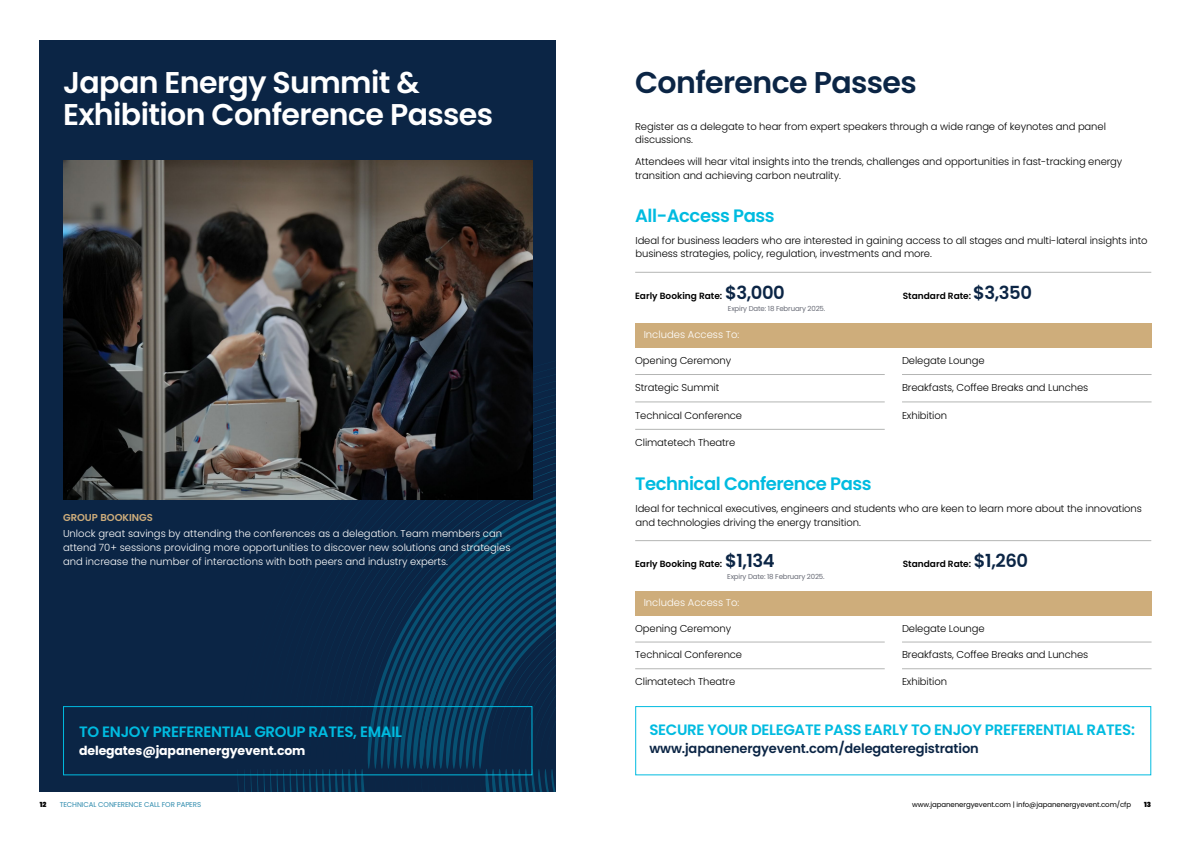
<style>
.page{position:relative;width:1191px;height:842px;background:#fff}
.page>*{position:absolute;margin:0;border:0;box-sizing:border-box;transform-origin:0 0}
.t1{font:600 30px/32px "Poppins";letter-spacing:-.02em;color:#fff}
.t2{font:600 30px "Poppins";letter-spacing:-.02em;color:#0b2545}
.t3{font:600 18px "Poppins";letter-spacing:-.025em;color:#00bbe0}
.t4{font:600 15px "Poppins";letter-spacing:-.02em;color:#00bbe0}
.t5{font:600 13px "Poppins";letter-spacing:-.01em;color:#0b2545}
.t6{font:700 12.5px "Poppins";letter-spacing:-.01em;color:#fff}
.t7{font:300 10px/13.4px "Poppins";letter-spacing:-.01em;color:#000}
.t8{font:300 10px/14px "Poppins";color:#fff}
.t9{font:600 10px "Poppins";color:#cead7b}
.t10{font:600 9px "Poppins";color:#000}
.t11{font:7px "Poppins";letter-spacing:-.01em;color:#000}
.t12{font:7px "Poppins";letter-spacing:-.02em;color:#686b76}
.t13{font:7px "Poppins";letter-spacing:-.01em;color:#2f8bad}
.t14{font:900 7px "Poppins";color:#000}
.s1{font-size:18px;color:#0b2545}
</style>
<div class="page">
<hr style="left:635px;top:272px;width:516px;height:1px;background:#b4b5b4">
<hr style="left:635px;top:401px;width:249px;height:1px;background:#b4b5b4">
<hr style="left:902px;top:401px;width:249px;height:1px;background:#b4b5b4">
<hr style="left:635px;top:429px;width:249px;height:1px;background:#b4b5b4">
<hr style="left:635px;top:374px;width:249px;height:1px;background:#b4b5b4">
<hr style="left:902px;top:374px;width:249px;height:1px;background:#b4b5b4">
<div style="left:635px;top:323px;width:516px;height:24px;background:#cead7b"></div>
<hr style="left:635px;top:540px;width:516px;height:1px;background:#b4b5b4">
<hr style="left:635px;top:668px;width:249px;height:1px;background:#b4b5b4">
<hr style="left:902px;top:668px;width:249px;height:1px;background:#b4b5b4">
<hr style="left:635px;top:642px;width:249px;height:1px;background:#b4b5b4">
<hr style="left:902px;top:642px;width:249px;height:1px;background:#b4b5b4">
<div style="left:635px;top:591px;width:516px;height:25px;background:#cead7b"></div>
<div style="left:635px;top:706px;width:516px;height:69px;background:#fff;border:1px solid #00bbe0"></div>
<div style="left:40px;top:40px;width:516px;height:752px;background:#0b2545"></div>
<svg style="left:238px;top:348px;width:318px;height:444px"></svg>
<img style="left:63px;top:160px;width:469px;height:340px">
<div style="left:63px;top:706px;width:469px;height:69px;border:1px solid #00bbe0"></div>
<h1 class="t1" style="left:63px;top:67px;width:432px">Japan Energy Summit &amp;<br>Exhibition Conference Passes</h1>
<p class="t9" style="left:63px;top:511px;width:92px">GROUP BOOKINGS</p>
<p class="t8" style="left:63px;top:526px;width:449px">Unlock great savings by attending the conferences as a delegation. Team members can attend 70+ sessions providing more opportunities to discover new solutions and strategies and increase the number of interactions with both peers and industry experts.</p>
<h3 class="t4" style="left:79px;top:723px;width:324px">TO ENJOY PREFERENTIAL GROUP RATES, EMAIL</h3>
<p class="t6" style="left:79px;top:743px;width:228px">delegates@japanenergyevent.com</p>
<h1 class="t2" style="left:635px;top:65px;width:283px">Conference Passes</h1>
<p class="t7" style="left:635px;top:120px;width:472px">Register as a delegate to hear from expert speakers through a wide range of keynotes and panel discussions.</p>
<p class="t7" style="left:635px;top:155px;width:489px">Attendees will hear vital insights into the trends, challenges and opportunities in fast-tracking energy transition and achieving carbon neutrality.</p>
<h2 class="t3" style="left:635px;top:205px;width:141px">All-Access Pass</h2>
<p class="t7" style="left:635px;top:234px;width:514px">Ideal for business leaders who are interested in gaining access to all stages and multi-lateral insights into business strategies, policy, regulation, investments and more.</p>
<p class="t10" style="left:635px;top:290px;width:151px">Early Booking Rate: <span class="s1">$3,000</span></p>
<p class="t10" style="left:902px;top:290px;width:131px">Standard Rate: <span class="s1">$3,350</span></p>
<p class="t12" style="left:728px;top:304px;width:99px">Expiry Date: 18 February 2025.</p>
<p class="t8" style="left:643px;top:328px;width:97px">Includes Access To:</p>
<p class="t7" style="left:635px;top:354px;width:97px">Opening Ceremony</p>
<p class="t7" style="left:635px;top:381px;width:86px">Strategic Summit</p>
<p class="t7" style="left:635px;top:409px;width:108px">Technical Conference</p>
<p class="t7" style="left:635px;top:436px;width:102px">Climatetech Theatre</p>
<h2 class="t3" style="left:635px;top:473px;width:238px">Technical Conference Pass</h2>
<p class="t7" style="left:902px;top:354px;width:84px">Delegate Lounge</p>
<p class="t7" style="left:902px;top:381px;width:188px">Breakfasts, Coffee Breaks and Lunches</p>
<p class="t7" style="left:902px;top:409px;width:46px">Exhibition</p>
<p class="t7" style="left:635px;top:502px;width:508px">Ideal for technical executives, engineers and students who are keen to learn more about the innovations and technologies driving the energy transition.</p>
<p class="t10" style="left:635px;top:558px;width:141px">Early Booking Rate: <span class="s1">$1,134</span></p>
<p class="t10" style="left:902px;top:558px;width:127px">Standard Rate: <span class="s1">$1,260</span></p>
<p class="t12" style="left:727px;top:572px;width:99px">Expiry Date: 18 February 2025.</p>
<p class="t8" style="left:643px;top:596px;width:97px">Includes Access To:</p>
<p class="t7" style="left:635px;top:622px;width:97px">Opening Ceremony</p>
<p class="t7" style="left:902px;top:622px;width:84px">Delegate Lounge</p>
<p class="t7" style="left:635px;top:648px;width:108px">Technical Conference</p>
<p class="t7" style="left:902px;top:648px;width:188px">Breakfasts, Coffee Breaks and Lunches</p>
<p class="t7" style="left:635px;top:675px;width:102px">Climatetech Theatre</p>
<p class="t7" style="left:902px;top:675px;width:46px">Exhibition</p>
<h3 class="t4" style="left:649px;top:721px;width:487px">SECURE YOUR DELEGATE PASS EARLY TO ENJOY PREFERENTIAL RATES:</h3>
<h3 class="t5" style="left:649px;top:741px;width:331px">www.japanenergyevent.com/delegateregistration</h3>
<p class="t14" style="left:40px;top:801px;width:8px">12</p>
<p class="t13" style="left:60px;top:801px;width:143px">TECHNICAL CONFERENCE CALL FOR PAPERS</p>
<p class="t11" style="left:912px;top:801px;width:221px">www.japanenergyevent.com | info@japanenergyevent.com/cfp</p>
<p class="t14" style="left:1144px;top:801px;width:9px">13</p>
</div>
